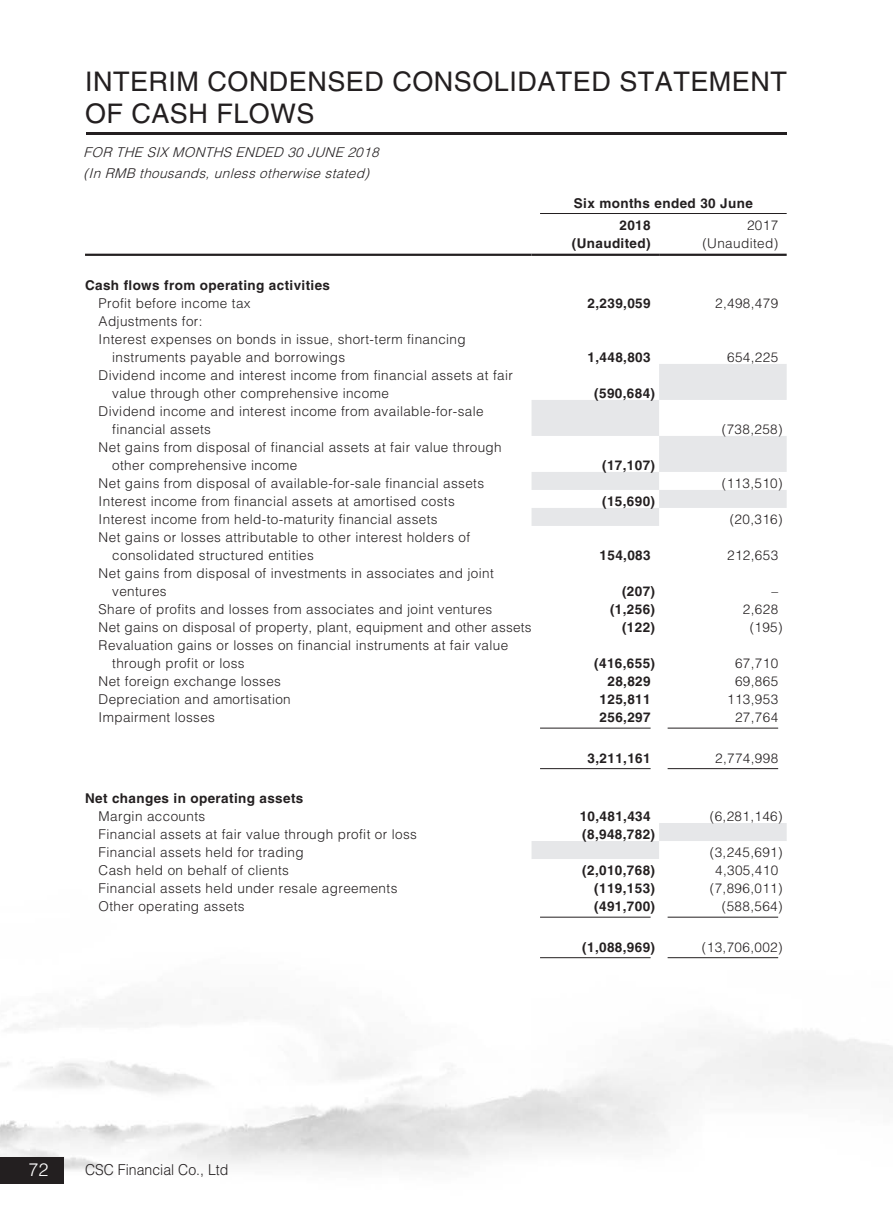
<style>
.page{position:relative;width:893px;height:1212px;background:#fff}
.page>*{position:absolute;margin:0;border:0;box-sizing:border-box;transform-origin:0 0}
.t1{font:27px/31.5px "Helvetica LT Std";letter-spacing:.02em;color:#231f20}
.t2{font:300 18px "Helvetica LT Std";color:#fff}
.t3{font:300 15px "Helvetica LT Std";color:#231f20;scale:.94 1}
.t4{font:300 13.5px/18px "Helvetica LT Std";letter-spacing:.03em;color:#231f20}
.t5{font:700 13.5px/22.5px "Helvetica LT Std";letter-spacing:.03em;color:#231f20}
.t6{font:italic 300 13.5px/21px "Helvetica LT Std";color:#231f20}
</style>
<div class="page">
<img style="left:0;top:132px;width:893px;height:1052px">
<div style="left:0;top:1157px;width:64px;height:26px;background:#231f20"></div>
<hr style="left:86px;top:133px;width:701px;height:2px;background:#231f20">
<svg style="left:531px;top:214px;width:128px;height:755px"></svg>
<svg style="left:659px;top:364px;width:128px;height:477px"></svg>
<svg style="left:531px;top:400px;width:128px;height:459px"></svg>
<hr style="left:540px;top:213px;width:247px;height:1px;background:#231f20">
<hr style="left:85px;top:254px;width:446px;height:2px;background:#231f20">
<hr style="left:531px;top:254px;width:128px;height:2px;background:#231f20">
<hr style="left:659px;top:254px;width:128px;height:2px;background:#231f20">
<hr style="left:540px;top:728px;width:111px;height:1px;background:#231f20">
<hr style="left:668px;top:728px;width:110px;height:1px;background:#231f20">
<hr style="left:540px;top:768px;width:111px;height:1px;background:#231f20">
<hr style="left:668px;top:768px;width:110px;height:1px;background:#231f20">
<hr style="left:540px;top:917px;width:111px;height:1px;background:#231f20">
<hr style="left:668px;top:917px;width:110px;height:1px;background:#231f20">
<hr style="left:540px;top:957px;width:111px;height:1px;background:#231f20">
<hr style="left:668px;top:957px;width:110px;height:1px;background:#231f20">
<h1 class="t1" style="left:85px;top:66px;width:703px">INTERIM CONDENSED CONSOLIDATED STATEMENT<br>OF CASH FLOWS</h1>
<p class="t6" style="left:84px;top:141px;width:301px">FOR THE SIX MONTHS ENDED 30 JUNE 2018 (In RMB thousands,unlessotherwise stated)</p>
<p class="t5" style="left:619px;top:191px;width:135px;text-indent:-46px">Six months ended 30 June<br>2018</p>
<p class="t4" style="left:747px;top:216px;width:33px">2017</p>
<p class="t5" style="left:572px;top:232px;width:80px">(Unaudited)</p>
<p class="t4" style="left:702px;top:234px;width:77px">(Unaudited)</p>
<p class="t5" style="left:85px;top:274px;width:247px">Cash flows from operating activities</p>
<p class="t4" style="left:99px;top:294px;width:153px">Profit before income tax</p>
<p class="t5" style="left:587px;top:292px;width:65px">2,239,059</p>
<p class="t4" style="left:715px;top:294px;width:65px">2,498,479</p>
<p class="t4" style="left:99px;top:312px;width:105px">Adjustments for:</p>
<p class="t4" style="left:99px;top:330px;width:369px">Interest expenses on bonds in issue, short-term financing</p>
<p class="t4" style="left:112px;top:348px;width:235px">instruments payable and borrowings</p>
<p class="t5" style="left:588px;top:346px;width:65px">1,448,803</p>
<p class="t4" style="left:727px;top:348px;width:53px">654,225</p>
<p class="t4" style="left:112px;top:366px;width:402px;text-indent:-14px">Dividend income and interest income from financial assets at fair value through other comprehensive income</p>
<p class="t5" style="left:594px;top:382px;width:62px">(590,684)</p>
<p class="t4" style="left:112px;top:402px;width:373px;text-indent:-14px">Dividend income and interest income from available-for-sale financial assets</p>
<p class="t4" style="left:112px;top:438px;width:391px;text-indent:-14px">Net gains from disposal of financial assets at fair value through other comprehensive income</p>
<p class="t5" style="left:602px;top:454px;width:54px">(17,107)</p>
<p class="t4" style="left:722px;top:420px;width:62px">(738,258)</p>
<p class="t4" style="left:99px;top:474px;width:387px">Net gains from disposal of available-for-sale financial assets</p>
<p class="t4" style="left:722px;top:474px;width:62px">(113,510)</p>
<p class="t4" style="left:99px;top:492px;width:358px">Interest income from financial assets at amortised costs</p>
<p class="t5" style="left:602px;top:490px;width:54px">(15,690)</p>
<p class="t4" style="left:99px;top:510px;width:340px">Interest income from held-to-maturity financial assets</p>
<p class="t4" style="left:730px;top:510px;width:54px">(20,316)</p>
<p class="t4" style="left:112px;top:528px;width:359px;text-indent:-14px">Net gains or losses attributable to other interest holders of consolidated structured entities</p>
<p class="t5" style="left:600px;top:544px;width:53px">154,083</p>
<p class="t4" style="left:727px;top:546px;width:53px">212,653</p>
<p class="t4" style="left:112px;top:564px;width:383px;text-indent:-14px">Net gains from disposal of investments in associates and joint ventures</p>
<p class="t5" style="left:622px;top:580px;width:35px">(207)</p>
<p class="t4" style="left:771px;top:582px;width:8px">–</p>
<p class="t4" style="left:99px;top:600px;width:395px">Share of profits and losses from associates and joint ventures</p>
<p class="t5" style="left:610px;top:598px;width:47px">(1,256)</p>
<p class="t4" style="left:743px;top:600px;width:37px">2,628</p>
<p class="t4" style="left:99px;top:618px;width:434px">Net gains on disposal of property, plant, equipment and other assets</p>
<p class="t5" style="left:622px;top:616px;width:35px">(122)</p>
<p class="t4" style="left:750px;top:618px;width:35px">(195)</p>
<p class="t4" style="left:112px;top:636px;width:397px;text-indent:-14px">Revaluation gains or losses on financial instruments at fair value through profit or loss</p>
<p class="t5" style="left:594px;top:652px;width:62px">(416,655)</p>
<p class="t4" style="left:735px;top:654px;width:45px">67,710</p>
<p class="t4" style="left:99px;top:672px;width:184px">Net foreign exchange losses</p>
<p class="t5" style="left:607px;top:670px;width:45px">28,829</p>
<p class="t4" style="left:735px;top:672px;width:45px">69,865</p>
<p class="t4" style="left:99px;top:690px;width:194px">Depreciation and amortisation</p>
<p class="t5" style="left:600px;top:688px;width:53px">125,811</p>
<p class="t4" style="left:727px;top:690px;width:53px">113,953</p>
<p class="t4" style="left:99px;top:708px;width:118px">Impairment losses</p>
<p class="t5" style="left:600px;top:706px;width:53px">256,297</p>
<p class="t4" style="left:735px;top:708px;width:45px">27,764</p>
<p class="t5" style="left:588px;top:746px;width:65px">3,211,161</p>
<p class="t4" style="left:715px;top:749px;width:65px">2,774,998</p>
<p class="t5" style="left:85px;top:787px;width:220px">Net changes in operating assets</p>
<p class="t4" style="left:99px;top:807px;width:108px">Margin accounts</p>
<p class="t5" style="left:580px;top:805px;width:72px">10,481,434</p>
<p class="t4" style="left:710px;top:807px;width:74px">(6,281,146)</p>
<p class="t4" style="left:99px;top:825px;width:320px">Financial assets at fair value through profit or loss</p>
<p class="t5" style="left:582px;top:823px;width:74px">(8,948,782)</p>
<p class="t4" style="left:99px;top:843px;width:206px">Financial assets held for trading</p>
<p class="t4" style="left:710px;top:843px;width:74px">(3,245,691)</p>
<p class="t4" style="left:99px;top:861px;width:192px">Cash held on behalf of clients</p>
<p class="t5" style="left:582px;top:859px;width:74px">(2,010,768)</p>
<p class="t4" style="left:715px;top:861px;width:65px">4,305,410</p>
<p class="t4" style="left:99px;top:879px;width:300px">Financial assets held under resale agreements</p>
<p class="t5" style="left:594px;top:877px;width:62px">(119,153)</p>
<p class="t4" style="left:710px;top:879px;width:74px">(7,896,011)</p>
<p class="t4" style="left:99px;top:897px;width:147px">Other operating assets</p>
<p class="t5" style="left:594px;top:895px;width:62px">(491,700)</p>
<p class="t4" style="left:722px;top:897px;width:62px">(588,564)</p>
<p class="t5" style="left:582px;top:935px;width:74px">(1,088,969)</p>
<p class="t4" style="left:702px;top:938px;width:82px">(13,706,002)</p>
<h2 class="t2" style="left:29px;top:1158px;width:22px">72</h2>
<p class="t3" style="left:85px;top:1160px;width:154px">CSC Financial Co., Ltd</p>
</div>
